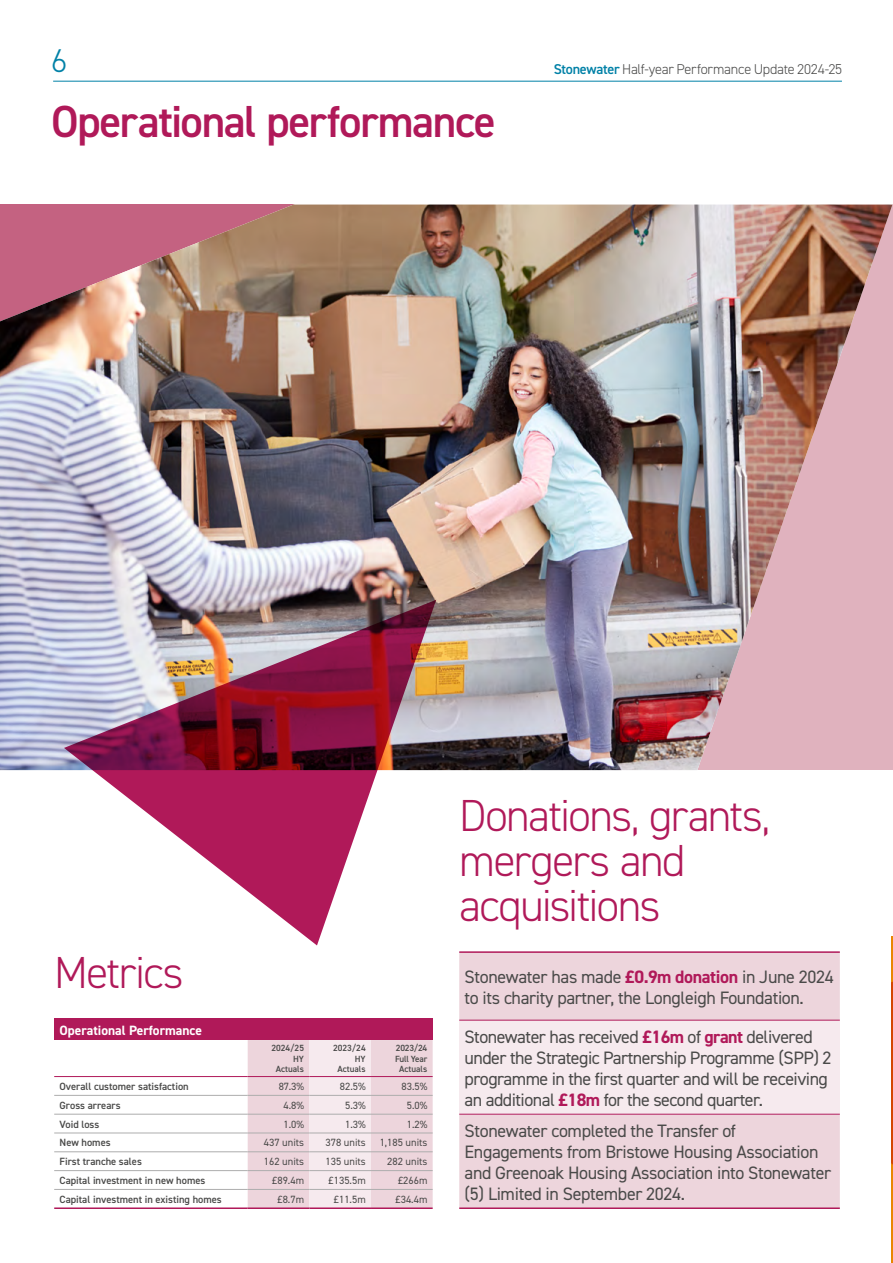
<style>
.page{position:relative;width:893px;height:1263px;background:#fff}
.page>*{position:absolute;margin:0;border:0;box-sizing:border-box;transform-origin:0 0}
.t1{font:300 45px/45px "DIN2014";letter-spacing:-.035em;color:#b01959}
.t2{font:600 45px "DIN2014";letter-spacing:-.03em;color:#b01959}
.t3{font:300 33px "DIN2014";color:#0081a7}
.t4{font:18px/21px "DIN2014";letter-spacing:-.02em;color:#4a4a49}
.t5{font:300 14.25px "DIN2014";letter-spacing:-.02em;color:#4a4a49}
.t6{font:700 13.5px "DIN2014";color:#fff}
.t7{font:600 10.5px "DIN2014";color:#4a4a49}
.t8{font:10.5px "DIN2014";color:#4a4a49}
.t9{font:600 9px/10.5px "DIN2014";color:#4a4a49;text-align:right}
.t10{font:600 9px/10.5px "DIN2014";letter-spacing:-.02em;color:#4a4a49;text-align:center}
.s1{font-weight:600;color:#0081a7}
.s2{font-weight:700;color:#b01959}
</style>
<div class="page">
<img style="left:0;top:205px;width:892px;height:565px">
<svg style="left:891px;top:936px;width:2px;height:327px"></svg>
<img style="left:64px;top:600px;width:372px;height:345px">
<div style="left:459px;top:953px;width:381px;height:254px;background:#edd5dc"></div>
<div style="left:459px;top:1020px;width:381px;height:94px;background:#f6eaee"></div>
<hr style="left:459px;top:1020px;width:381px;height:1px;background:#b01959">
<hr style="left:459px;top:1114px;width:381px;height:1px;background:#b01959">
<hr style="left:459px;top:951px;width:381px;height:2px;background:#b01959">
<hr style="left:459px;top:1207px;width:381px;height:2px;background:#b01959">
<div style="left:54px;top:1019px;width:379px;height:21px;background:#b01959"></div>
<svg style="left:54px;top:1040px;width:379px;height:167px"></svg>
<hr style="left:54px;top:1076px;width:194px;height:1px;background:#b01959">
<hr style="left:248px;top:1076px;width:61px;height:1px;background:#b01959">
<hr style="left:309px;top:1076px;width:62px;height:1px;background:#b01959">
<hr style="left:371px;top:1076px;width:62px;height:1px;background:#b01959">
<hr style="left:54px;top:1207px;width:194px;height:2px;background:#b01959">
<hr style="left:248px;top:1207px;width:61px;height:2px;background:#b01959">
<hr style="left:309px;top:1207px;width:62px;height:2px;background:#b01959">
<hr style="left:371px;top:1207px;width:62px;height:2px;background:#b01959">
<hr style="left:54px;top:1095px;width:194px;height:1px;background:#adadad">
<hr style="left:248px;top:1095px;width:61px;height:1px;background:#adadad">
<hr style="left:309px;top:1095px;width:62px;height:1px;background:#adadad">
<hr style="left:371px;top:1095px;width:62px;height:1px;background:#adadad">
<hr style="left:54px;top:1114px;width:194px;height:1px;background:#adadad">
<hr style="left:248px;top:1114px;width:61px;height:1px;background:#adadad">
<hr style="left:309px;top:1114px;width:62px;height:1px;background:#adadad">
<hr style="left:371px;top:1114px;width:62px;height:1px;background:#adadad">
<hr style="left:54px;top:1133px;width:194px;height:1px;background:#adadad">
<hr style="left:248px;top:1133px;width:61px;height:1px;background:#adadad">
<hr style="left:309px;top:1133px;width:62px;height:1px;background:#adadad">
<hr style="left:371px;top:1133px;width:62px;height:1px;background:#adadad">
<hr style="left:54px;top:1151px;width:194px;height:1px;background:#adadad">
<hr style="left:248px;top:1151px;width:61px;height:1px;background:#adadad">
<hr style="left:309px;top:1151px;width:62px;height:1px;background:#adadad">
<hr style="left:371px;top:1151px;width:62px;height:1px;background:#adadad">
<hr style="left:54px;top:1170px;width:194px;height:1px;background:#adadad">
<hr style="left:248px;top:1170px;width:61px;height:1px;background:#adadad">
<hr style="left:309px;top:1170px;width:62px;height:1px;background:#adadad">
<hr style="left:371px;top:1170px;width:62px;height:1px;background:#adadad">
<hr style="left:54px;top:1189px;width:194px;height:1px;background:#adadad">
<hr style="left:248px;top:1189px;width:61px;height:1px;background:#adadad">
<hr style="left:309px;top:1189px;width:62px;height:1px;background:#adadad">
<hr style="left:371px;top:1189px;width:62px;height:1px;background:#adadad">
<hr style="left:53px;top:81px;width:789px;height:1px;background:#0081a7">
<h2 class="t3" style="left:51px;top:40px;width:18px">6</h2>
<h1 class="t2" style="left:51px;top:92px;width:446px">Operational performance</h1>
<p class="t5" style="left:554px;top:61px;width:290px"><span class="s1">Stonewater</span> Half-year Performance Update 2024-25</p>
<h1 class="t1" style="left:54px;top:950px;width:131px">Metrics</h1>
<p class="t6" style="left:60px;top:1021px;width:144px">Operational Performance</p>
<p class="t9" style="left:271px;top:1043px;width:34px">2024/25<br>HY<br>Actuals</p>
<p class="t9" style="left:333px;top:1043px;width:34px">2023/24<br>HY<br>Actuals</p>
<p class="t10" style="left:395px;top:1043px;width:34px">2023/24<br>Full Year<br>Actuals</p>
<p class="t7" style="left:60px;top:1079px;width:131px">Overall customer satisfaction</p>
<p class="t8" style="left:279px;top:1080px;width:27px">87.3%</p>
<p class="t8" style="left:340px;top:1080px;width:27px">82.5%</p>
<p class="t8" style="left:401px;top:1080px;width:27px">83.5%</p>
<p class="t7" style="left:60px;top:1098px;width:63px">Gross arrears</p>
<p class="t8" style="left:283px;top:1099px;width:22px">4.8%</p>
<p class="t8" style="left:345px;top:1099px;width:22px">5.3%</p>
<p class="t8" style="left:407px;top:1099px;width:22px">5.0%</p>
<p class="t7" style="left:60px;top:1117px;width:41px">Void loss</p>
<p class="t8" style="left:283px;top:1117px;width:22px">1.0%</p>
<p class="t8" style="left:345px;top:1117px;width:22px">1.3%</p>
<p class="t8" style="left:407px;top:1117px;width:22px">1.2%</p>
<p class="t7" style="left:60px;top:1136px;width:53px">New homes</p>
<p class="t8" style="left:264px;top:1136px;width:42px">437 units</p>
<p class="t8" style="left:326px;top:1136px;width:42px">378 units</p>
<p class="t8" style="left:380px;top:1136px;width:49px">1,185 units</p>
<p class="t7" style="left:60px;top:1155px;width:84px">First tranche sales</p>
<p class="t8" style="left:264px;top:1155px;width:42px">162 units</p>
<p class="t8" style="left:326px;top:1155px;width:42px">135 units</p>
<p class="t8" style="left:387px;top:1155px;width:42px">282 units</p>
<p class="t7" style="left:60px;top:1173px;width:147px">Capital investment in new homes</p>
<p class="t8" style="left:272px;top:1174px;width:33px">£89.4m</p>
<p class="t8" style="left:329px;top:1174px;width:39px">£135.5m</p>
<p class="t8" style="left:398px;top:1174px;width:31px">£266m</p>
<p class="t7" style="left:60px;top:1192px;width:164px">Capital investment in existing homes</p>
<p class="t8" style="left:277px;top:1193px;width:28px">£8.7m</p>
<p class="t8" style="left:334px;top:1193px;width:33px">£11.5m</p>
<p class="t8" style="left:395px;top:1193px;width:33px">£34.4m</p>
<h1 class="t1" style="left:459px;top:793px;width:313px">Donations, grants, mergers and acquisitions</h1>
<p class="t4" style="left:465px;top:965px;width:371px">Stonewater has made <span class="s2">£0.9m donation</span> in June 2024 to its charity partner, the Longleigh Foundation.</p>
<p class="t4" style="left:465px;top:1026px;width:369px">Stonewater has received <span class="s2">£16m</span> of <span class="s2">grant</span> delivered under the Strategic Partnership Programme (SPP) 2 programme in the first quarter and will be receiving an additional <span class="s2">£18m</span> for the second quarter.</p>
<p class="t4" style="left:465px;top:1120px;width:368px">Stonewater completed the Transfer of Engagements from Bristowe Housing Association and Greenoak Housing Association into Stonewater (5) Limited in September 2024.</p>
</div>
